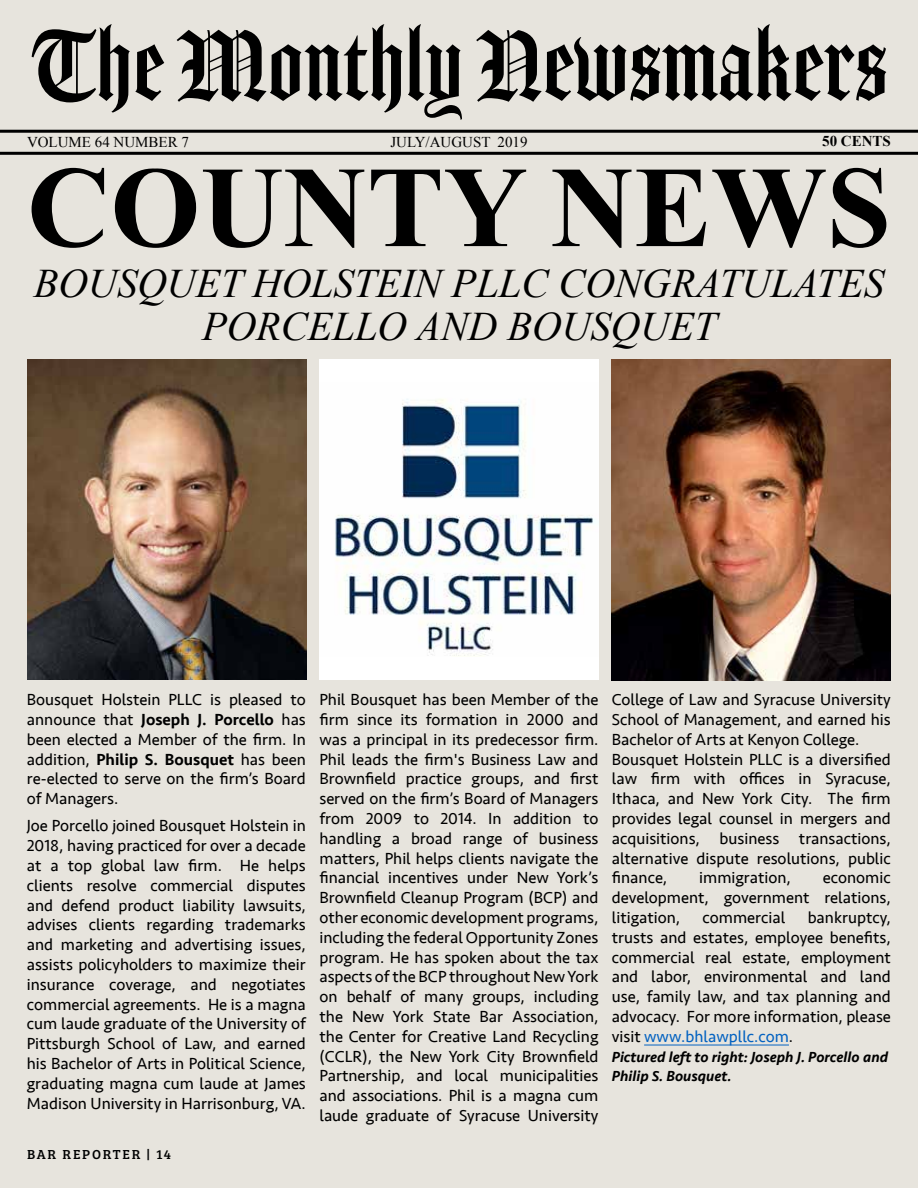
<style>
.page{position:relative;width:918px;height:1188px;background:#e7e4dd}
.page>*{position:absolute;margin:0;border:0;box-sizing:border-box;transform-origin:0 0}
.t1{font:700 115.5px "Times New Roman";color:#000}
.t2{font:96px "Amador";color:#000}
.t3{font:italic 40.5px/43.5px "Times New Roman";color:#000;text-align:center}
.t4{font:16.5px/19.8px "Seravek";color:#000;text-align:justify}
.t5{font:italic 500 15px/19.8px "Seravek";color:#000}
.t6{font:15px "Times New Roman";color:#000}
.t7{font:700 15px "Times New Roman";color:#000}
.t8{font:13.5px "Bree Serif";letter-spacing:.13em;color:#000101}
.s1{font-weight:500}
.s2{color:#0563c1}
</style>
<div class="page">
<hr style="left:0;top:130px;width:918px;height:3px;background:#000">
<hr style="left:0;top:152px;width:918px;height:3px;background:#000">
<hr style="left:644px;top:1045px;width:145px;height:1px;background:#0563c1">
<img style="left:27px;top:359px;width:279px;height:321px">
<img style="left:612px;top:359px;width:279px;height:321px">
<div style="left:320px;top:359px;width:279px;height:321px;background:#fff"></div>
<img style="left:335px;top:399px;width:260px;height:257px">
<h2 class="t2" style="left:27px;top:10px;width:862px">The Monthly Newsmakers</h2>
<p class="t6" style="left:27px;top:132px;width:164px">VOLUME 64 NUMBER 7</p>
<p class="t6" style="left:390px;top:132px;width:139px">JULY/AUGUST 2019</p>
<p class="t7" style="left:822px;top:131px;width:70px">50 CENTS</p>
<h1 class="t1" style="left:27px;top:128px;width:865px">COUNTY NEWS</h1>
<h3 class="t3" style="left:34px;top:261px;width:852px">BOUSQUET HOLSTEIN PLLC CONGRATULATES<br>PORCELLO AND BOUSQUET</h3>
<p class="t4" style="left:27px;top:690px;width:281px">Bousquet Holstein PLLC is pleased to announce that <span class="s1">Joseph J. Porcello</span> has been elected a Member of the firm. In addition, <span class="s1">Philip S. Bousquet</span> has been re-elected to serve on the firm’s Board of Managers.</p>
<p class="t4" style="left:27px;top:816px;width:281px">Joe Porcello joined Bousquet Holstein in 2018, having practiced for over a decade at a top global law firm. He helps clients resolve commercial disputes and defend product liability lawsuits, advises clients regarding trademarks and marketing and advertising issues, assists policyholders to maximize their insurance coverage, and negotiates commercial agreements. He is a magna cum laude graduate of the University of Pittsburgh School of Law, and earned his Bachelor of Arts in Political Science, graduating magna cum laude at James Madison University in Harrisonburg, VA.</p>
<p class="t8" style="left:27px;top:1144px;width:146px">BAR REPORTER | 14</p>
<p class="t4" style="left:319px;top:690px;width:281px">Phil Bousquet has been Member of the firm since its formation in 2000 and was a principal in its predecessor firm.<br>Phil leads the firm's Business Law and Brownfield practice groups, and first served on the firm’s Board of Managers from 2009 to 2014. In addition to handling a broad range of business matters, Phil helps clients navigate the financial incentives under New York’s Brownfield Cleanup Program (BCP) and other economic development programs, including the federal Opportunity Zones program. He has spoken about the tax aspects of the BCP throughout New York on behalf of many groups, including the New York State Bar Association, the Center for Creative Land Recycling (CCLR), the New York City Brownfield Partnership, and local municipalities and associations. Phil is a magna cum laude graduate of Syracuse University</p>
<p class="t4" style="left:612px;top:690px;width:281px;text-align:left">College of Law and Syracuse University School of Management, and earned his Bachelor of Arts at Kenyon College.<br>Bousquet Holstein PLLC is a diversified law firm with offices in Syracuse, Ithaca, and New York City. The firm provides legal counsel in mergers and acquisitions, business transactions, alternative dispute resolutions, public finance,</p>
<p class="t4" style="left:612px;top:868px;width:281px;text-indent:211px">economic development, government relations, litigation,</p>
<p class="t4" style="left:699px;top:868px;width:93px">immigration,</p>
<p class="t4" style="left:612px;top:907px;width:281px;text-indent:196px">bankruptcy, trusts and estates, employee benefits, commercial real estate, employment and labor, environmental and land use, family law, and tax planning and advocacy. For more information, please visit <span class="s2">www.bhlawpllc.com</span>.</p>
<p class="t5" style="left:612px;top:1047px;width:278px">Pictured left to right: Joseph J. Porcello and<br>Philip S. Bousquet.</p>
<p class="t4" style="left:703px;top:907px;width:84px">commercial</p>
</div>
